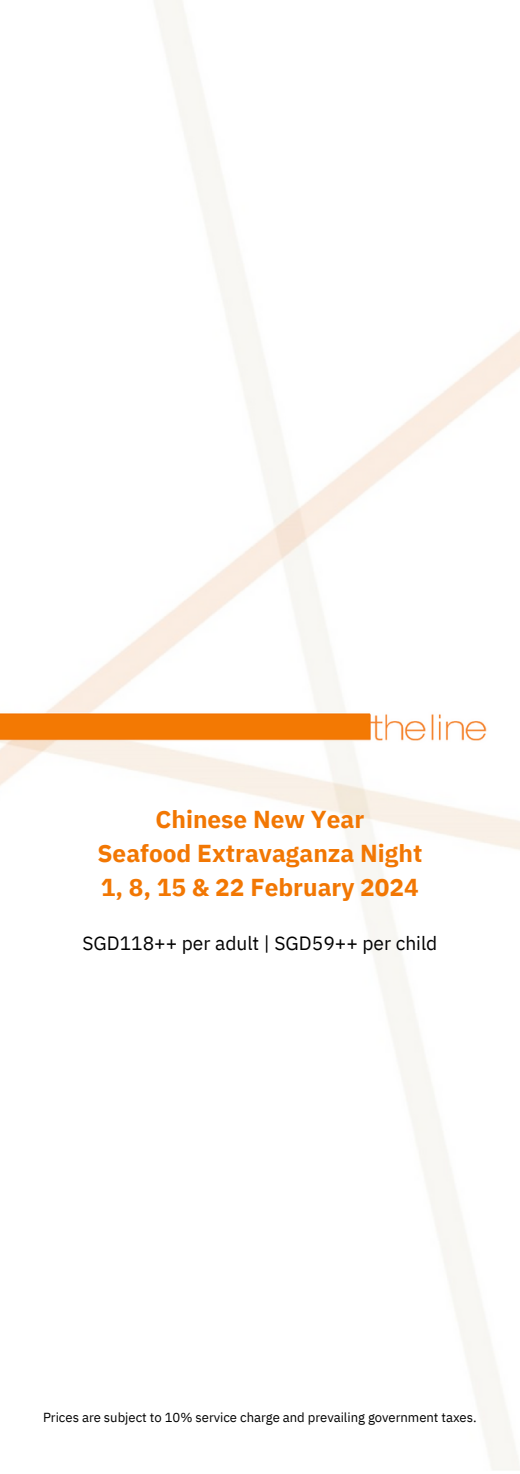
<style>
.page{position:relative;width:520px;height:1474px;background:#fff}
.page>*{position:absolute;margin:0;border:0;box-sizing:border-box;transform-origin:0 0}
.t1{font:700 24.5px "IBM Plex Sans";color:#f27703}
.t2{font:19.25px "IBM Plex Sans";color:#000}
.t3{font:13.12px "IBM Plex Sans";letter-spacing:-.005em;color:#000}
</style>
<div class="page">
<img style="left:0;top:0;width:520px;height:1470px">
<p class="t1" style="left:156px;top:803px;width:210px">Chinese New Year</p>
<p class="t1" style="left:97px;top:837px;width:326px">Seafood Extravaganza Night</p>
<p class="t1" style="left:101px;top:871px;width:320px">1, 8, 15 &amp; 22 February 2024</p>
<p class="t2" style="left:82px;top:930px;width:357px">SGD118++ per adult | SGD59++ per child</p>
<p class="t3" style="left:43px;top:1408px;width:435px">Prices are subject to 10% service charge and prevailing government taxes.</p>
</div>
